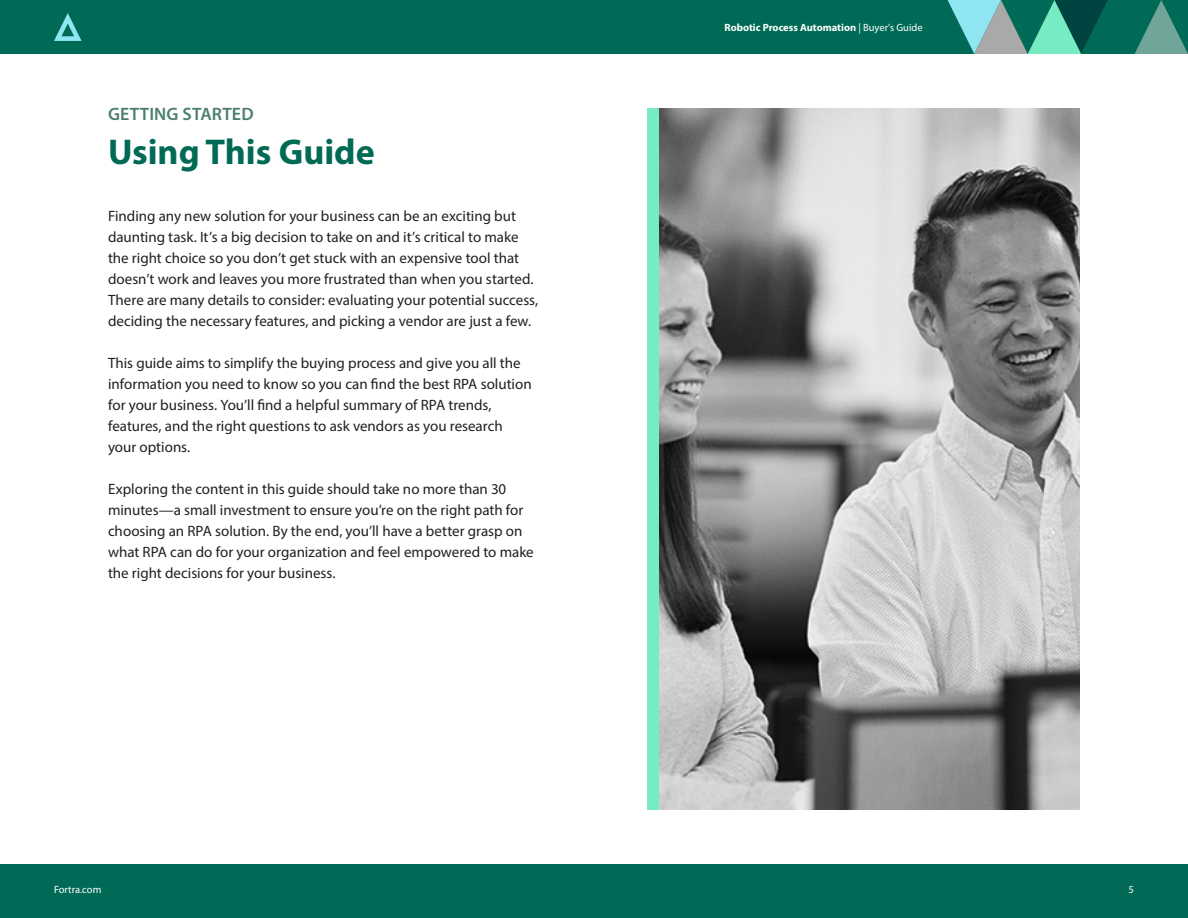
<style>
.page{position:relative;width:1188px;height:918px;background:#fff}
.page>*{position:absolute;margin:0;border:0;box-sizing:border-box;transform-origin:0 0}
.Body_-_Copy{font:700 36px "Myriad Pro";color:#006a56}
.Body_-_Copy-2{font:600 18px "Myriad Pro";letter-spacing:.005em;color:#4d7f71}
.Title_-_Summary_Copy{font:15px/21px "Myriad Pro";color:#231f20}
.t1{font:700 10.5px "Myriad Pro";color:#fff}
.t2{font:10.5px "Myriad Pro";color:#fff}
.s1{font-weight:400}
</style>
<div class="page">
<div style="left:0;top:864px;width:1188px;height:54px;background:#006a56"></div>
<div style="left:0;top:0;width:1188px;height:54px;background:#006a56"></div>
<svg style="left:54px;top:13px;width:28px;height:28px"></svg>
<svg style="left:948px;top:0;width:240px;height:54px"></svg>
<img style="left:659px;top:108px;width:421px;height:702px">
<div style="left:648px;top:108px;width:11px;height:702px;background:#77ecc2"></div>
<p class="Body_-_Copy-2" style="left:108px;top:103px;width:147px">GETTING STARTED</p>
<p class="Body_-_Copy" style="left:108px;top:128px;width:268px">Using This Guide</p>
<p class="Title_-_Summary_Copy" style="left:108px;top:205px;width:432px">Finding any new solution for your business can be an exciting but daunting task. It’s a big decision to take on and it’s critical to make the right choice so you don’t get stuck with an expensive tool that doesn’t work and leaves you more frustrated than when you started.<br>There are many details to consider: evaluating your potential success, deciding the necessary features, and picking a vendor are just a few.</p>
<p class="Title_-_Summary_Copy" style="left:108px;top:352px;width:425px">This guide aims to simplify the buying process and give you all the information you need to know so you can find the best RPA solution for your business. You’ll find a helpful summary of RPA trends, features, and the right questions to ask vendors as you research your options.</p>
<p class="Title_-_Summary_Copy" style="left:108px;top:478px;width:427px">Exploring the content in this guide should take no more than 30 minutes—a small investment to ensure you’re on the right path for choosing an RPA solution. By the end, you’ll have a better grasp on what RPA can do for your organization and feel empowered to make the right decisions for your business.</p>
<p class="t1" style="left:724px;top:20px;width:200px">Robotic Process Automation <span class="s1">| Buyer's Guide</span></p>
<p class="t2" style="left:54px;top:883px;width:49px">Fortra.com</p>
<p class="t2" style="left:1129px;top:883px;width:7px">5</p>
</div>
